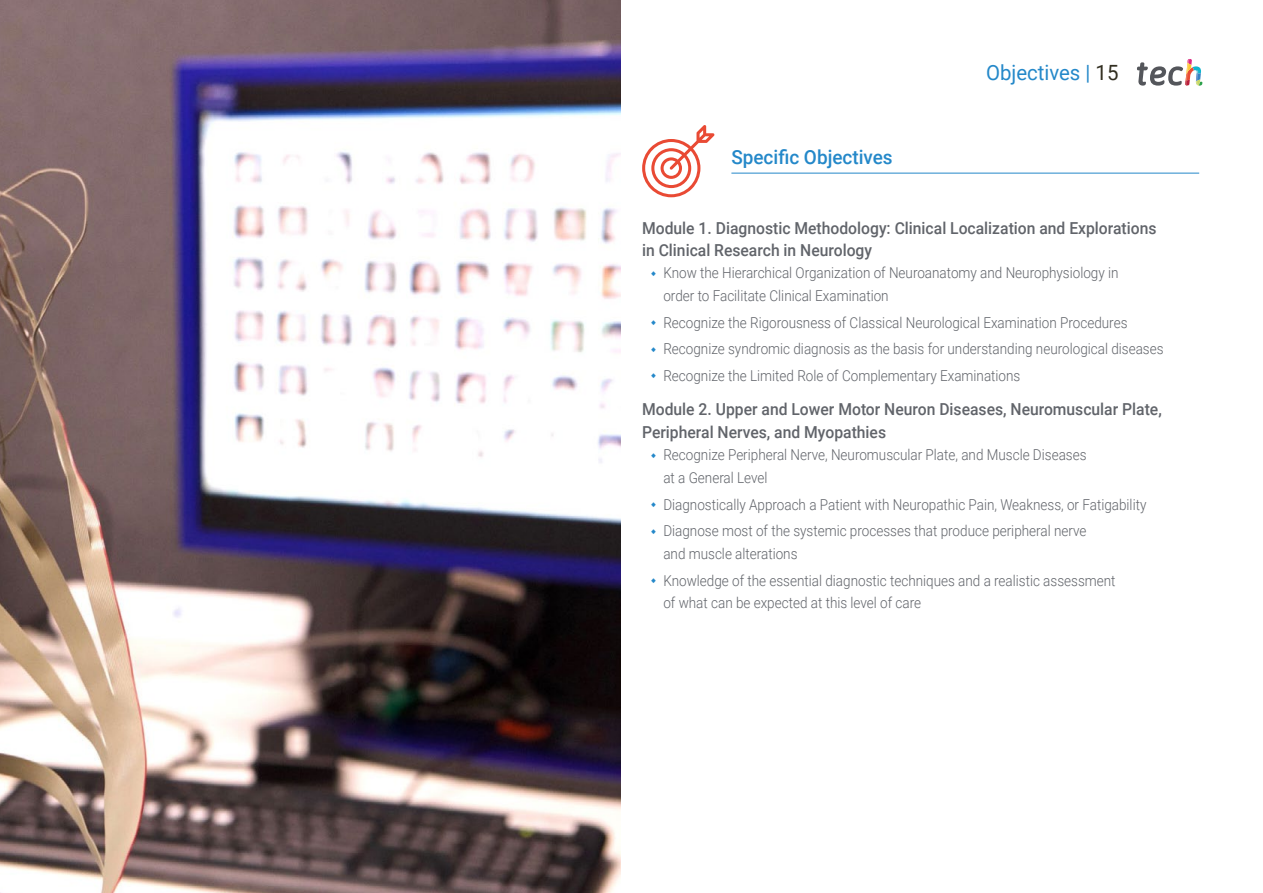
<style>
.page{position:relative;width:1263px;height:893px;background:#fff}
.page>*{position:absolute;margin:0;border:0;box-sizing:border-box;transform-origin:0 0}
.t1{font:21px "Roboto";color:#2488c9}
.t2{font:500 19.5px "Roboto";color:#2488c9}
.t3{font:500 16.5px/22.5px "Roboto";color:#61646a;scale:.95 1}
.t4{font:300 15px/26.7px "Roboto";color:#61646a;scale:.9 1}
.s1{color:#312e20}
</style>
<div class="page">
<img style="left:0;top:0;width:621px;height:893px">
<hr style="left:731px;top:173px;width:468px;height:1px;background:#2488c9">
<svg style="left:642px;top:125px;width:72px;height:72px"></svg>
<svg style="left:1137px;top:59px;width:65px;height:27px"></svg>
<h2 class="t2" style="left:731px;top:143px;width:163px">Specific Objectives</h2>
<h1 class="t1" style="left:986px;top:57px;width:134px">Objectives | <span class="s1">15</span></h1>
<p class="t3" style="left:642px;top:216px;width:543px">Module 1. Diagnostic Methodology: Clinical Localization and Explorations in Clinical Research in Neurology</p>
<p class="t4" style="left:663px;top:261px;width:507px;line-height:22.5px">Know the Hierarchical Organization of Neuroanatomy and Neurophysiology in order to Facilitate Clinical Examination</p>
<p class="t4" style="left:663px;top:308px;width:557px">Recognize the Rigorousness of Classical Neurological Examination Procedures<br>Recognize syndromic diagnosis as the basis for understanding neurological diseases<br>Recognize the Limited Role of Complementary Examinations</p>
<p class="t3" style="left:642px;top:398px;width:548px">Module 2. Upper and Lower Motor Neuron Diseases, Neuromuscular Plate,<br>Peripheral Nerves, and Myopathies</p>
<p class="t4" style="left:663px;top:443px;width:472px;line-height:22.5px">Recognize Peripheral Nerve, Neuromuscular Plate, and Muscle Diseases at a General Level</p>
<p class="t4" style="left:663px;top:490px;width:538px">Diagnostically Approach a Patient with Neuropathic Pain, Weakness, or Fatigability<br>Diagnose most of the systemic processes that produce peripheral nerve</p>
<p class="t4" style="left:663px;top:540px;width:504px">and muscle alterations<br>Knowledge of the essential diagnostic techniques and a realistic assessment</p>
<p class="t4" style="left:663px;top:589px;width:288px">of what can be expected at this level of care</p>
</div>
